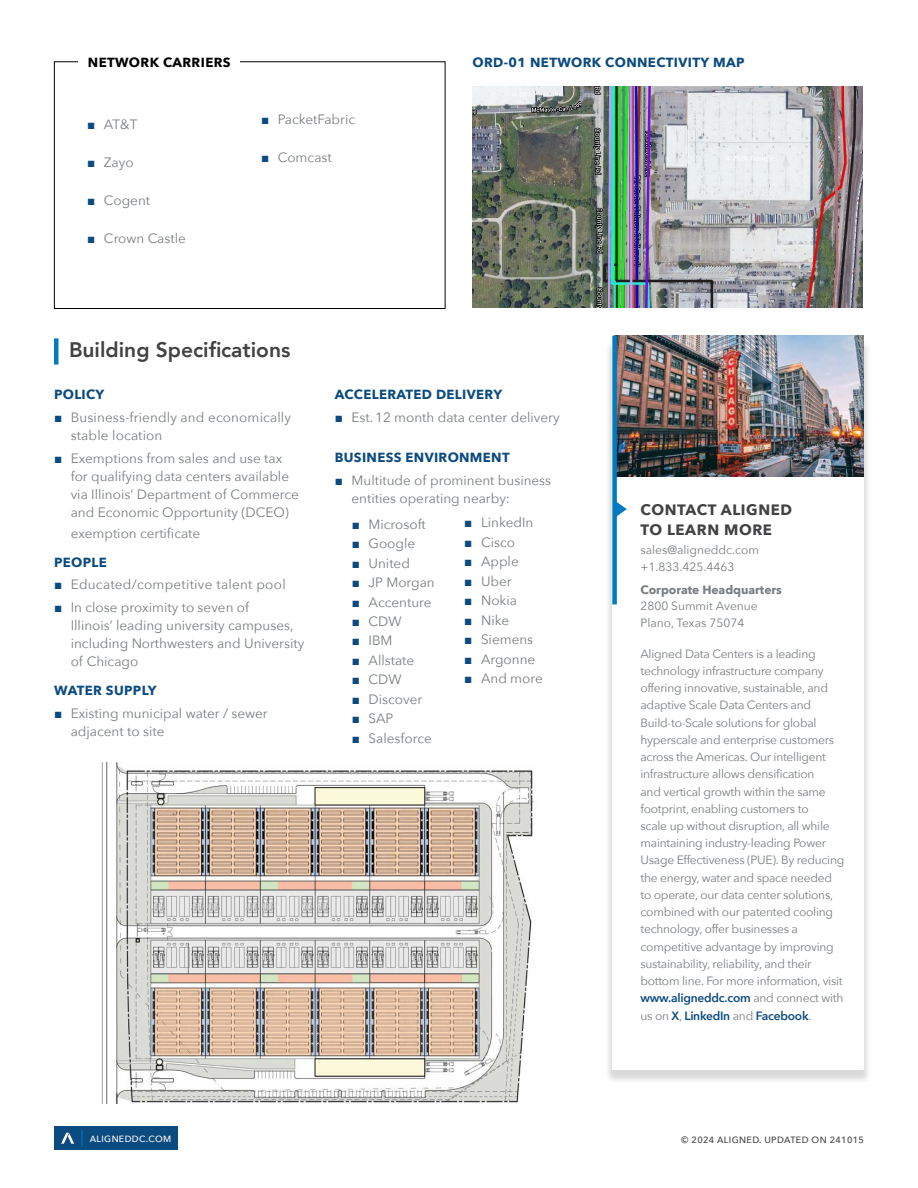
<style>
.page{position:relative;width:918px;height:1188px;background:#fff}
.page>*{position:absolute;margin:0;border:0;box-sizing:border-box;transform-origin:0 0}
.t1{font:800 21px "Avenir";color:#424244}
.t2{font:700 15px/20.1px "Avenir Next";letter-spacing:.04em;color:#424244}
.t3{font:13.5px/18px "Avenir Next";color:#797d82}
.t4{font:13.5px "Avenir Next";letter-spacing:.02em;color:#797d82}
.t5{font:700 13.2px "Avenir Next";letter-spacing:.025em;color:#0c4b7f}
.t6{font:700 13.2px "Avenir Next";letter-spacing:.03em;color:#000}
.t7{font:12px/17.2px "Avenir Next";letter-spacing:-.02em;color:#797d82}
.t8{font:12px/16.5px "Avenir Next";color:#797d82}
.t9{font:700 12px "Avenir Next";color:#797d82}
.t10{font:500 9.15px "Avenir Next";letter-spacing:.04em;color:#424244}
.t11{font:500 9px "Avenir Next";letter-spacing:.04em;color:#fff}
.s1{font-family:"Arial";color:#0c4b7f}
.s2{font-weight:600;color:#0c4b7f}
</style>
<div class="page">
<div style="left:54px;top:1127px;width:124px;height:23px;background:#0c4b7f"></div>
<svg style="left:81px;top:1130px;width:2px;height:16px"></svg>
<svg style="left:61px;top:1133px;width:13px;height:11px"></svg>
<div style="left:54px;top:61px;width:392px;height:248px;border:1px solid #000"></div>
<div style="left:54px;top:338px;width:5px;height:27px;background:#007ac1"></div>
<hr style="left:862px;top:86px;width:1px;height:222px;background:#000">
<img style="left:472px;top:86px;width:390px;height:222px">
<div style="left:79px;top:54px;width:161px;height:15px;background:#fff"></div>
<div style="left:605px;top:341px;width:267px;height:743px;background:#000;opacity:.15"></div>
<div style="left:612px;top:342px;width:252px;height:728px;background:#fff"></div>
<img style="left:617px;top:336px;width:247px;height:141px">
<div style="left:612px;top:336px;width:5px;height:268px;background:#007ac1"></div>
<svg style="left:616px;top:500px;width:11px;height:18px"></svg>
<img style="left:101px;top:762px;width:433px;height:342px">
<p class="t6" style="left:88px;top:51px;width:144px">NETWORK CARRIERS</p>
<p class="t3" style="left:87px;top:114px;width:52px"><span class="s1">■</span> AT&amp;T</p>
<p class="t3" style="left:87px;top:153px;width:48px"><span class="s1">■</span> Zayo</p>
<p class="t3" style="left:87px;top:191px;width:64px"><span class="s1">■</span> Cogent</p>
<p class="t3" style="left:87px;top:229px;width:100px"><span class="s1">■</span> Crown Castle</p>
<p class="t3" style="left:261px;top:110px;width:96px"><span class="s1">■</span> PacketFabric</p>
<p class="t3" style="left:261px;top:148px;width:72px"><span class="s1">■</span> Comcast</p>
<h1 class="t1" style="left:69px;top:333px;width:223px">Building Specifications</h1>
<p class="t5" style="left:472px;top:51px;width:274px">ORD-01 NETWORK CONNECTIVITY MAP</p>
<p class="t5" style="left:54px;top:382px;width:52px">POLICY</p>
<p class="t3" style="left:71px;top:407px;width:222px;text-indent:-17px"><span class="s1">■</span> Business-friendly and economically stable location</p>
<p class="t3" style="left:71px;top:449px;width:230px;text-indent:-17px"><span class="s1">■</span> Exemptions from sales and use tax for qualifying data centers available via Illinois’ Department of Commerce and Economic Opportunity (DCEO)</p>
<p class="t3" style="left:71px;top:524px;width:131px">exemption certificate</p>
<p class="t5" style="left:54px;top:551px;width:54px">PEOPLE</p>
<p class="t4" style="left:54px;top:573px;width:233px"><span class="s1">■</span> Educated/competitive talent pool</p>
<p class="t3" style="left:71px;top:598px;width:235px;text-indent:-17px"><span class="s1">■</span> In close proximity to seven of<br>Illinois’ leading university campuses, including Northwesters and University of Chicago</p>
<p class="t5" style="left:54px;top:679px;width:104px">WATER SUPPLY</p>
<p class="t3" style="left:71px;top:704px;width:199px;text-indent:-17px"><span class="s1">■</span> Existing municipal water / sewer adjacent to site</p>
<p class="t5" style="left:335px;top:382px;width:169px">ACCELERATED DELIVERY</p>
<p class="t3" style="left:335px;top:407px;width:226px"><span class="s1">■</span> Est. 12 month data center delivery</p>
<p class="t5" style="left:335px;top:446px;width:176px">BUSINESS ENVIRONMENT</p>
<p class="t3" style="left:352px;top:471px;width:201px;text-indent:-17px"><span class="s1">■</span> Multitude of prominent business entities operating nearby:</p>
<p class="t3" style="left:352px;top:514px;width:76px"><span class="s1">■</span> Microsoft</p>
<p class="t3" style="left:352px;top:534px;width:65px"><span class="s1">■</span> Google</p>
<p class="t3" style="left:352px;top:553px;width:60px"><span class="s1">■</span> United</p>
<p class="t3" style="left:352px;top:573px;width:84px"><span class="s1">■</span> JP Morgan</p>
<p class="t3" style="left:352px;top:592px;width:81px"><span class="s1">■</span> Accenture</p>
<p class="t3" style="left:352px;top:612px;width:51px"><span class="s1">■</span> CDW</p>
<p class="t3" style="left:352px;top:631px;width:42px"><span class="s1">■</span> IBM</p>
<p class="t3" style="left:352px;top:651px;width:64px"><span class="s1">■</span> Allstate</p>
<p class="t3" style="left:352px;top:670px;width:51px"><span class="s1">■</span> CDW</p>
<p class="t3" style="left:352px;top:690px;width:72px"><span class="s1">■</span> Discover</p>
<p class="t3" style="left:352px;top:709px;width:43px"><span class="s1">■</span> SAP</p>
<p class="t3" style="left:352px;top:729px;width:81px"><span class="s1">■</span> Salesforce</p>
<p class="t3" style="left:464px;top:513px;width:71px"><span class="s1">■</span> LinkedIn</p>
<p class="t3" style="left:464px;top:533px;width:52px"><span class="s1">■</span> Cisco</p>
<p class="t3" style="left:464px;top:552px;width:56px"><span class="s1">■</span> Apple</p>
<p class="t3" style="left:464px;top:572px;width:49px"><span class="s1">■</span> Uber</p>
<p class="t3" style="left:464px;top:591px;width:54px"><span class="s1">■</span> Nokia</p>
<p class="t3" style="left:464px;top:611px;width:46px"><span class="s1">■</span> Nike</p>
<p class="t3" style="left:464px;top:630px;width:70px"><span class="s1">■</span> Siemens</p>
<p class="t3" style="left:464px;top:650px;width:72px"><span class="s1">■</span> Argonne</p>
<p class="t3" style="left:464px;top:669px;width:80px"><span class="s1">■</span> And more</p>
<p class="t2" style="left:640px;top:500px;width:153px">CONTACT ALIGNED<br>TO LEARN MORE</p>
<p class="t8" style="left:640px;top:541px;width:120px">sales@aligneddc.com +1.833.425.4463</p>
<p class="t9" style="left:640px;top:579px;width:143px">Corporate Headquarters</p>
<p class="t8" style="left:640px;top:597px;width:119px">2800 Summit Avenue<br>Plano, Texas 75074</p>
<p class="t7" style="left:640px;top:644px;width:205px">Aligned Data Centers is a leading technology infrastructure company offering innovative, sustainable, and adaptive Scale Data Centers and Build-to-Scale solutions for global hyperscale and enterprise customers across the Americas. Our intelligent infrastructure allows densification<br>and vertical growth within the same footprint, enabling customers to<br>scale up without disruption, all while maintaining industry-leading Power Usage Effectiveness (PUE). By reducing the energy, water and space needed to operate, our data center solutions, combined with our patented cooling technology, offer businesses a competitive advantage by improving sustainability, reliability, and their bottom line. For more information, visit <span class="s2">www.aligneddc.com</span> and connect with us on <span class="s2">X</span>, <span class="s2">LinkedIn</span> and <span class="s2">Facebook</span>.</p>
<p class="t11" style="left:90px;top:1131px;width:83px">ALIGNEDDC.COM</p>
<p class="t10" style="left:681px;top:1132px;width:184px">© 2024 ALIGNED. UPDATED ON 241015</p>
</div>
